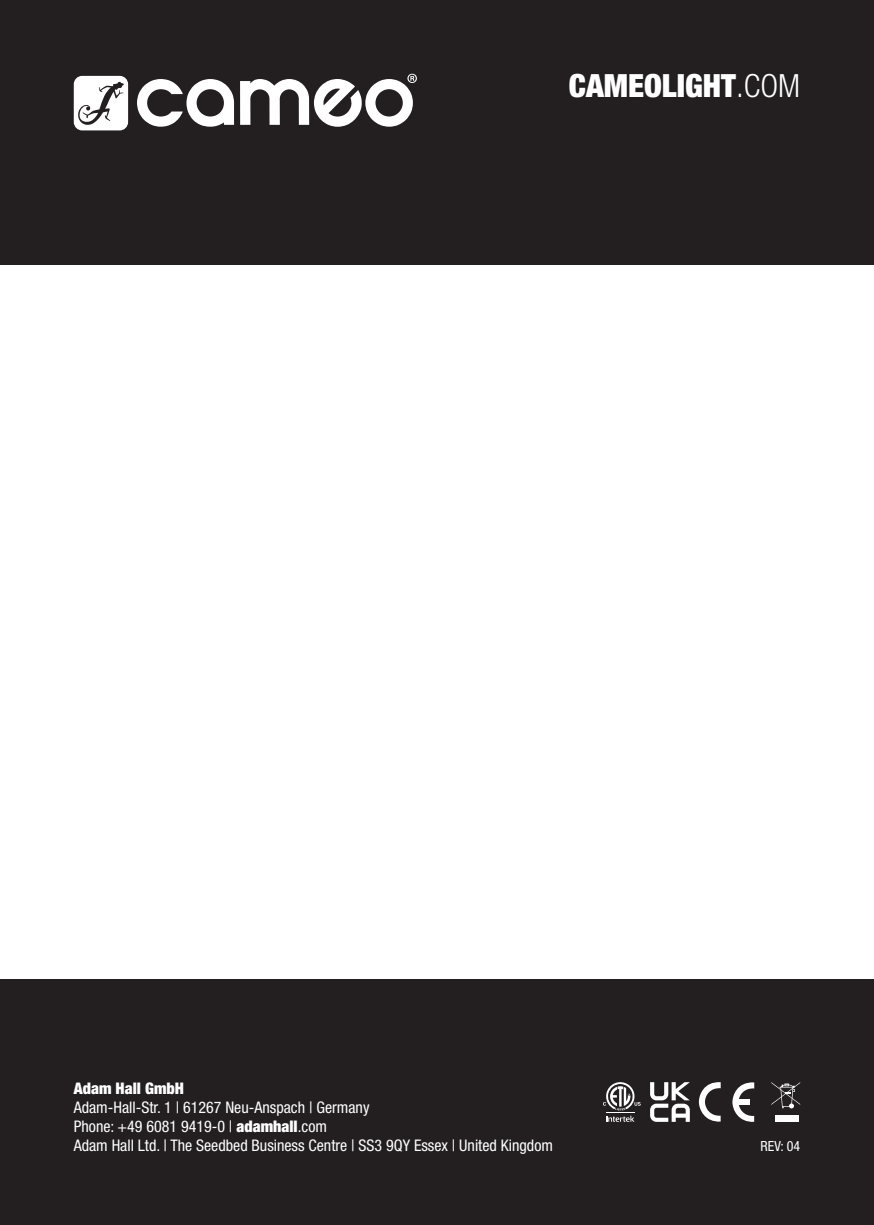
<style>
.page{position:relative;width:874px;height:1225px;background:#fff}
.page>*{position:absolute;margin:0;border:0;box-sizing:border-box;transform-origin:0 0}
.t1{font:900 condensed 32px "Helvetica Neue LT Pro";color:#fff}
.t2{font:condensed 16px/19.2px "Helvetica Neue LT Pro";color:#fff}
.t3{font:900 condensed 16px "Helvetica Neue LT Pro";color:#fff}
.t4{font:condensed 14px "Helvetica Neue LT Pro";color:#fff}
.s1{font-weight:300}
.s2{font-weight:900}
</style>
<div class="page">
<div style="left:0;top:0;width:873px;height:265px;background:#231f20"></div>
<div style="left:0;top:979px;width:873px;height:246px;background:#231f20"></div>
<svg style="left:74px;top:76px;width:54px;height:54px;background:#dad9d9"></svg>
<svg style="left:137px;top:79px;width:97px;height:48px"></svg>
<svg style="left:240px;top:74px;width:176px;height:53px"></svg>
<svg style="left:698px;top:1082px;width:22px;height:39px"></svg>
<svg style="left:732px;top:1082px;width:21px;height:39px"></svg>
<div style="left:737px;top:1099px;width:12px;height:5px;background:#fff"></div>
<div style="left:774px;top:1115px;width:24px;height:6px;background:#fff"></div>
<svg style="left:771px;top:1082px;width:28px;height:26px"></svg>
<svg style="left:650px;top:1082px;width:39px;height:39px"></svg>
<svg style="left:603px;top:1082px;width:37px;height:39px"></svg>
<h1 class="t1" style="left:568px;top:66px;width:233px">CAMEOLIGHT<span class="s1">.COM</span></h1>
<p class="t3" style="left:74px;top:1078px;width:112px">Adam Hall GmbH</p>
<p class="t2" style="left:74px;top:1097px;width:480px">Adam-Hall-Str. 1 | 61267 Neu-Anspach | Germany<br>Phone: +49 6081 9419-0 | <span class="s2">adamhall</span>.com<br>Adam Hall Ltd. | The Seedbed Business Centre | SS3 9QY Essex | United Kingdom</p>
<p class="t4" style="left:760px;top:1138px;width:41px">REV: 04</p>
</div>
